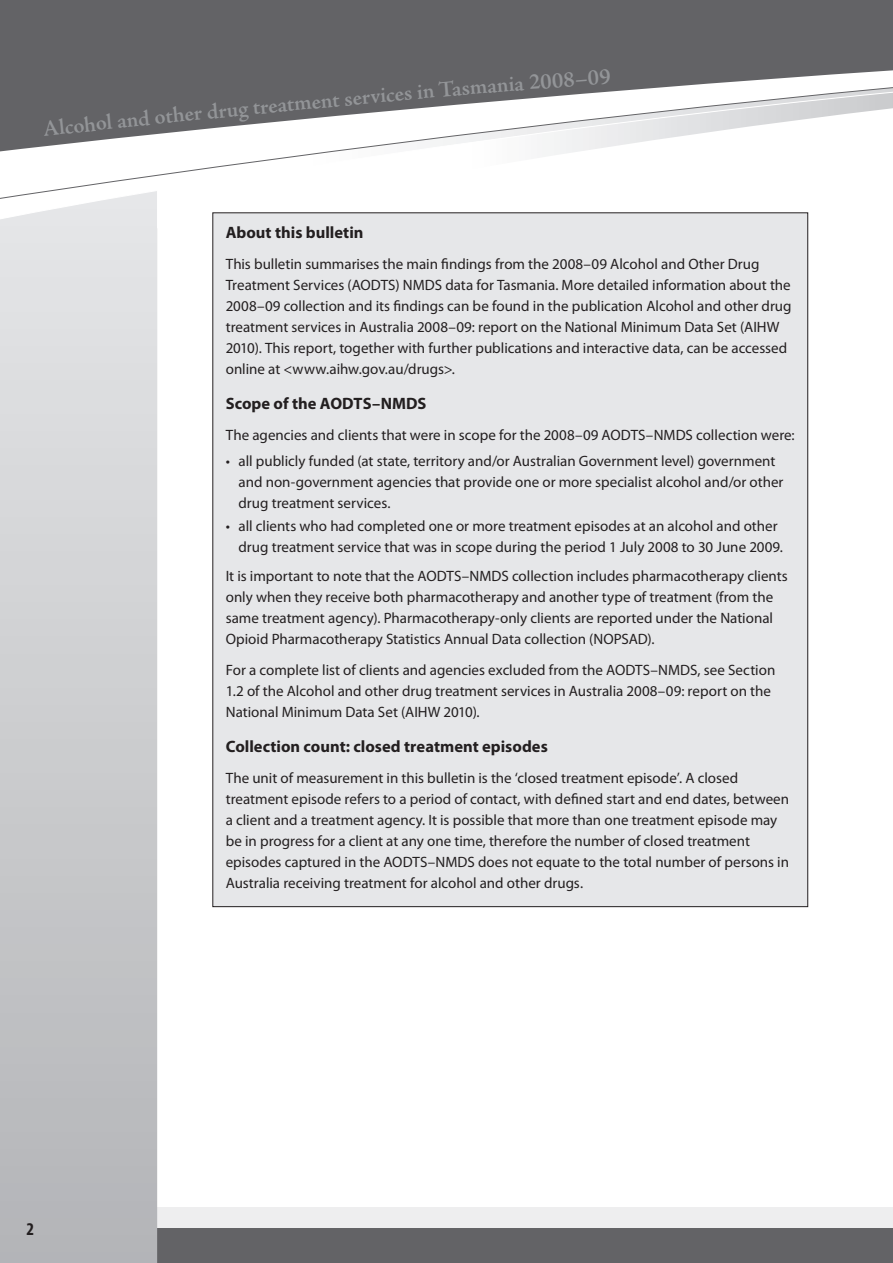
<style>
.page{position:relative;width:893px;height:1263px;background:#fff}
.page>*{position:absolute;margin:0;border:0;box-sizing:border-box;transform-origin:0 0}
.t1{font:600 22.5px "Adobe Jenson Pro";color:#939598}
.t2{font:700 condensed 18px "Myriad Pro";color:#231f20}
.t3{font:700 16.5px "Myriad Pro";color:#231f20}
.t4{font:15px/21px "Myriad Pro";color:#231f20}
</style>
<div class="page">
<div style="left:157px;top:1207px;width:736px;height:22px;background:#eeeeef"></div>
<div style="left:157px;top:1229px;width:736px;height:34px;background:#636366"></div>
<svg style="left:0;top:224px;width:157px;height:1039px;background:#cbccce"></svg>
<div style="left:0;top:0;width:893px;height:87px;background:#636366"></div>
<svg style="left:0;top:203px;width:809px;height:21px"></svg>
<svg style="left:0;top:87px;width:892px;height:116px"></svg>
<svg style="left:892px;top:59px;width:1px;height:50px"></svg>
<div style="left:213px;top:213px;width:595px;height:694px;background:#e6e7e9"></div>
<svg style="left:588px;top:69px;width:23px;height:16px"></svg>
<h1 class="t1" style="left:276px;top:92px;width:312px;rotate:-5deg">AAA AAAAAAAAAAAAAAAAA AAA AAAAAAAAAA</h1>
<h1 class="t1" style="left:42px;top:116px;width:239px;rotate:-6deg">A AAAAAAAAAAAAAAAAAAAAA AAA</h1>
<p class="t3" style="left:226px;top:222px;width:139px">About this bulletin</p>
<p class="t4" style="left:226px;top:253px;width:567px">This bulletin summarises the main findings from the 2008–09 Alcohol and Other Drug Treatment Services (AODTS) NMDS data for Tasmania. More detailed information about the 2008–09 collection and its findings can be found in the publication Alcohol and other drug treatment services in Australia 2008–09: report on the National Minimum Data Set (AIHW 2010). This report, together with further publications and interactive data, can be accessed online at &lt;www.aihw.gov.au/drugs&gt;.</p>
<p class="t3" style="left:226px;top:393px;width:202px">Scope of the AODTS–NMDS</p>
<p class="t4" style="left:226px;top:424px;width:570px">The agencies and clients that were in scope for the 2008–09 AODTS–NMDS collection were:</p>
<p class="t4" style="left:238px;top:450px;width:546px;text-indent:-13px">• all publicly funded (at state, territory and/or Australian Government level) government and non-government agencies that provide one or more specialist alcohol and/or other drug treatment services.</p>
<p class="t4" style="left:238px;top:515px;width:546px;text-indent:-13px">• all clients who had completed one or more treatment episodes at an alcohol and other drug treatment service that was in scope during the period 1 July 2008 to 30 June 2009.</p>
<p class="t4" style="left:226px;top:565px;width:564px">It is important to note that the AODTS–NMDS collection includes pharmacotherapy clients only when they receive both pharmacotherapy and another type of treatment (from the same treatment agency). Pharmacotherapy-only clients are reported under the National Opioid Pharmacotherapy Statistics Annual Data collection (NOPSAD).</p>
<p class="t4" style="left:226px;top:659px;width:551px">For a complete list of clients and agencies excluded from the AODTS–NMDS, see Section<br>1.2 of the Alcohol and other drug treatment services in Australia 2008–09: report on the<br>National Minimum Data Set (AIHW 2010).</p>
<p class="t3" style="left:226px;top:736px;width:324px">Collection count: closed treatment episodes</p>
<p class="t4" style="left:226px;top:767px;width:565px">The unit of measurement in this bulletin is the ‘closed treatment episode’. A closed treatment episode refers to a period of contact, with defined start and end dates, between a client and a treatment agency. It is possible that more than one treatment episode may be in progress for a client at any one time, therefore the number of closed treatment episodes captured in the AODTS–NMDS does not equate to the total number of persons in Australia receiving treatment for alcohol and other drugs.</p>
<p class="t2" style="left:26px;top:1218px;width:9px">2</p>
</div>
